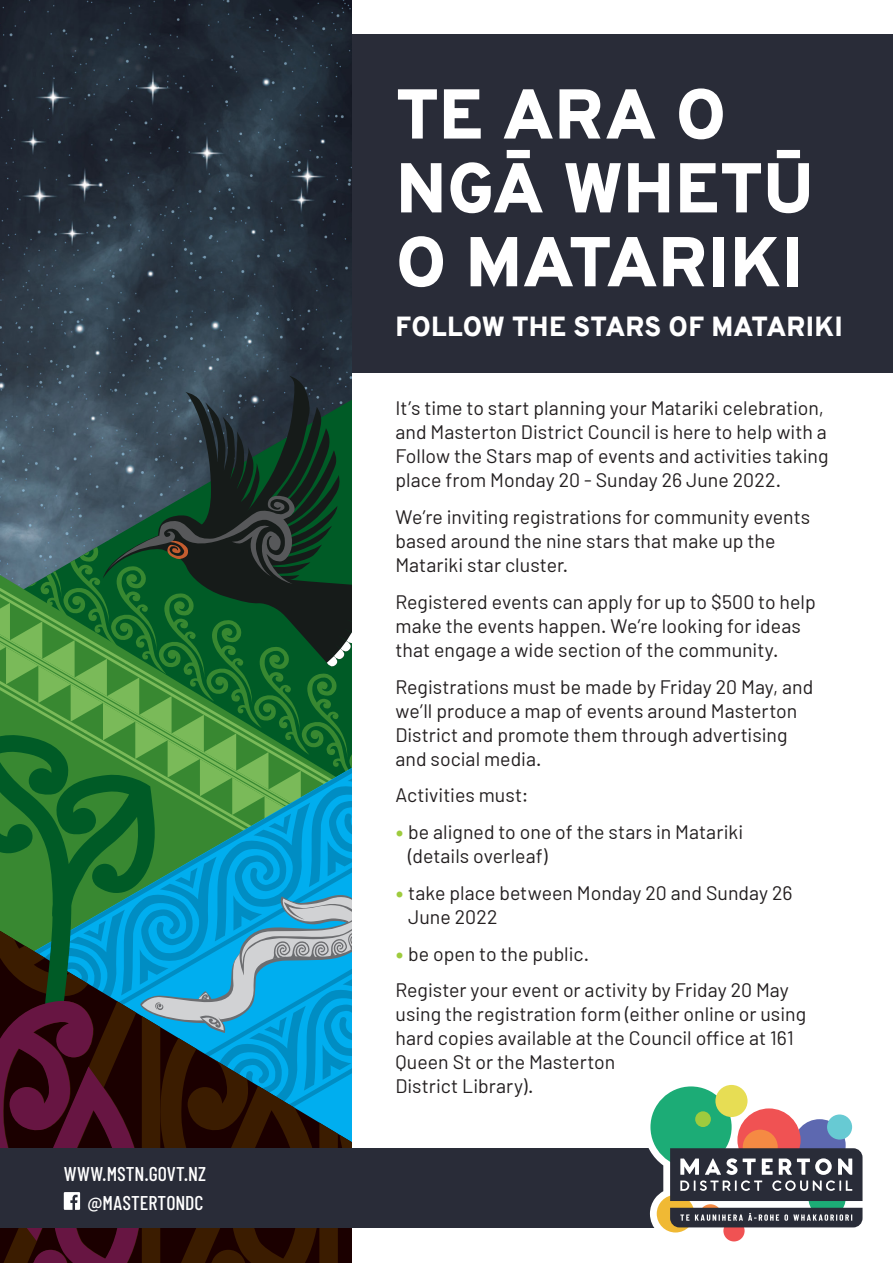
<style>
.page{position:relative;width:893px;height:1263px;background:#fff}
.page>*{position:absolute;margin:0;border:0;box-sizing:border-box;transform-origin:0 0}
.t1{font:900 70.35px/73.8px "Overpass";color:#fff}
.t2{font:900 27px "Overpass";letter-spacing:.01em;color:#fff}
.t3{font:500 19.8px/28.7px "Barlow Condensed";color:#fff;text-align:right}
.t4{font:19.5px/24px "Barlow";color:#231f20}
</style>
<div class="page">
<img style="left:0;top:0;width:353px;height:354px">
<svg style="left:0;top:354px;width:353px;height:38px;background:#34424f"></svg>
<svg style="left:103px;top:376px;width:250px;height:16px;background:#32404c"></svg>
<div style="left:353px;top:34px;width:540px;height:338px;background:#292c38"></div>
<div style="left:0;top:1148px;width:823px;height:79px;background:#292c38"></div>
<svg style="left:644px;top:1084px;width:219px;height:158px"></svg>
<svg style="left:0;top:392px;width:430px;height:871px"></svg>
<p class="t3" style="left:64px;top:1159px;width:144px">WWW.MSTN.GOVT.NZ @MASTERTONDC</p>
<h1 class="t1" style="left:396px;top:78px;width:420px">TE ARA O<br>NGĀ WHETŪ<br>O MATARIKI</h1>
<h2 class="t2" style="left:396px;top:307px;width:449px">FOLLOW THE STARS OF MATARIKI</h2>
<p class="t4" style="left:395px;top:396px;width:434px">It’s time to start planning your Matariki celebration, and Masterton District Council is here to help with a Follow the Stars map of events and activities taking place from Monday 20 - Sunday 26 June 2022.</p>
<p class="t4" style="left:395px;top:504px;width:416px">We’re inviting registrations for community events based around the nine stars that make up the<br>Matariki star cluster.</p>
<p class="t4" style="left:395px;top:589px;width:422px">Registered events can apply for up to $500 to help make the events happen. We’re looking for ideas that engage a wide section of the community.</p>
<p class="t4" style="left:395px;top:674px;width:419px">Registrations must be made by Friday 20 May, and we’ll produce a map of events around Masterton District and promote them through advertising and social media.</p>
<p class="t4" style="left:408px;top:776px;width:336px;line-height:36.8px;text-indent:-13px">Activities must:<br>be aligned to one of the stars in Matariki</p>
<p class="t4" style="left:408px;top:837px;width:386px;line-height:36.8px">(details overleaf)<br>take place between Monday 20 and Sunday 26</p>
<p class="t4" style="left:408px;top:904px;width:91px">June 2022</p>
<p class="t4" style="left:408px;top:941px;width:182px">be open to the public.</p>
<p class="t4" style="left:395px;top:978px;width:395px">Register your event or activity by Friday 20 May</p>
<p class="t4" style="left:395px;top:1002px;width:412px">using the registration form (either online or using hard copies available at the Council office at 161<br>Queen St or the Masterton<br>District Library).</p>
</div>
